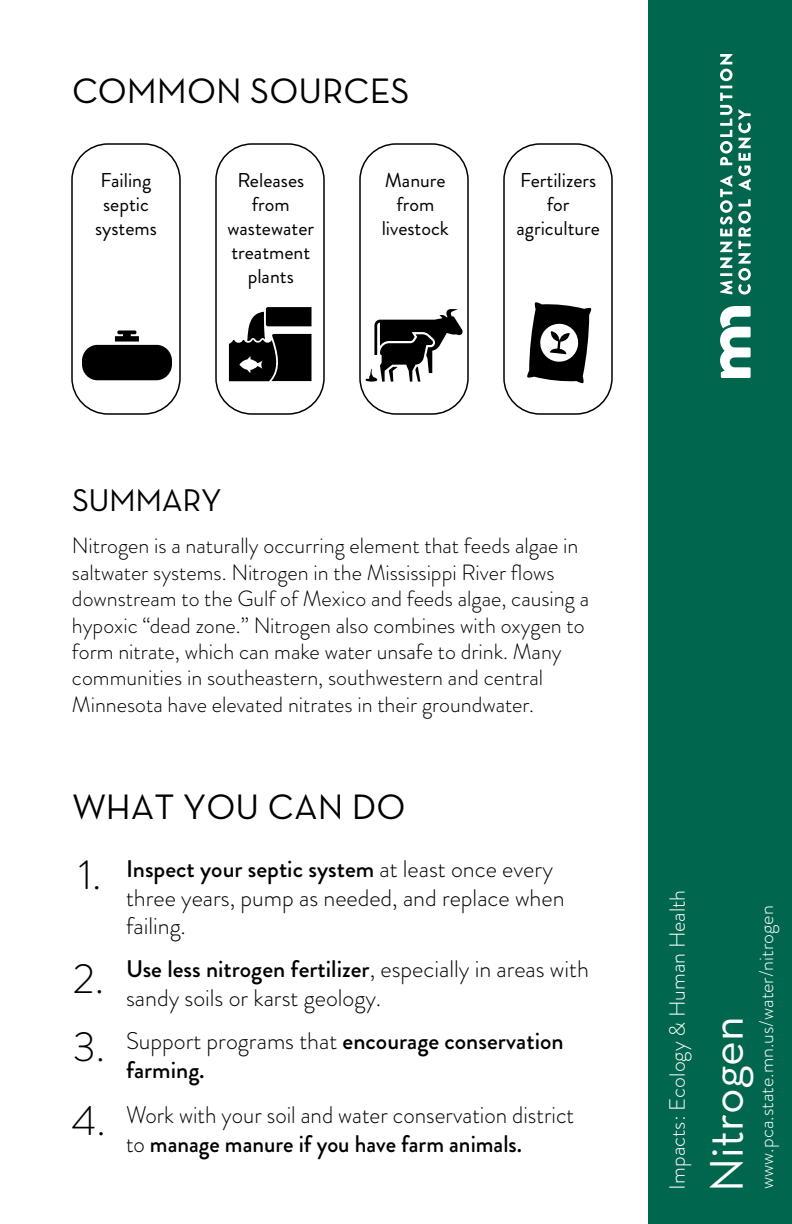
<style>
.page{position:relative;width:792px;height:1224px;background:#fff}
.page>*{position:absolute;margin:0;border:0;box-sizing:border-box;transform-origin:0 0}
.t1{font:48px "Neutra Text";color:#fff}
.t2{font:300 42px/68px "Brandon Grotesque";color:#000}
.t3{font:36px "Neutra Text";color:#000}
.t4{font:32px "Neutra Text";letter-spacing:-.015em;color:#000}
.t5{font:300 24px/28.8px "Brandon Grotesque";color:#000}
.t6{font:300 24px/28.8px "Brandon Grotesque";color:#000;scale:.96 1}
.t7{font:500 24px/28.8px "Brandon Grotesque";color:#000}
.t8{font:300 22px/26.4px "Brandon Grotesque";color:#000}
.t9{font:300 22px "Brandon Grotesque";color:#fff}
.t10{font:20px/24px "Brandon Grotesque";color:#000;text-align:center}
.t11{font:300 20px "Brandon Grotesque";color:#fff}
.s1{font-weight:500}
.s2{font-weight:300}
</style>
<div class="page">
<div style="left:648px;top:0;width:144px;height:1224px;background:#00664d"></div>
<svg style="left:720px;top:306px;width:31px;height:72px"></svg>
<svg style="left:720px;top:54px;width:31px;height:241px"></svg>
<div style="left:82px;top:345px;width:90px;height:35px;background:#000;border-radius:16px"></div>
<svg style="left:115px;top:330px;width:24px;height:12px"></svg>
<div style="left:71px;top:143px;width:110px;height:272px;border:2px solid #000;border-radius:36px"></div>
<svg style="left:229px;top:307px;width:83px;height:74px"></svg>
<div style="left:215px;top:143px;width:110px;height:272px;border:2px solid #000;border-radius:36px"></div>
<svg style="left:365px;top:309px;width:98px;height:73px"></svg>
<div style="left:359px;top:143px;width:110px;height:272px;border:2px solid #000;border-radius:36px"></div>
<svg style="left:527px;top:302px;width:64px;height:81px"></svg>
<div style="left:503px;top:143px;width:110px;height:272px;border:2px solid #000;border-radius:36px"></div>
<h3 class="t3" style="left:72px;top:69px;width:339px">COMMON SOURCES</h3>
<p class="t10" style="left:95px;top:168px;width:63px">Failing septic systems</p>
<p class="t10" style="left:227px;top:168px;width:88px">Releases from wastewater treatment plants</p>
<p class="t10" style="left:382px;top:168px;width:69px">Manure from livestock</p>
<p class="t10" style="left:516px;top:168px;width:85px">Fertilizers for agriculture</p>
<h3 class="t4" style="left:72px;top:481px;width:151px">SUMMARY</h3>
<p class="t8" style="left:72px;top:533px;width:519px">Nitrogen is a naturally occurring element that feeds algae in saltwater systems. Nitrogen in the Mississippi River flows downstream to the Gulf of Mexico and feeds algae, causing a hypoxic “dead zone.” Nitrogen also combines with oxygen to form nitrate, which can make water unsafe to drink. Many communities in southeastern, southwestern and central Minnesota have elevated nitrates in their groundwater.</p>
<h3 class="t3" style="left:72px;top:785px;width:335px">WHAT YOU CAN DO</h3>
<h2 class="t2" style="left:79px;top:841px;width:24px">1.</h2>
<h2 class="t2" style="left:73px;top:945px;width:34px">2.<br>3.</h2>
<h2 class="t2" style="left:72px;top:1087px;width:35px">4.</h2>
<p class="t5" style="left:126px;top:854px;width:440px"><span class="s1">Inspect your septic system</span> at least once every three years, pump as needed, and replace when failing.</p>
<p class="t5" style="left:126px;top:954px;width:464px"><span class="s1">Use less nitrogen fertilizer</span>, especially in areas with sandy soils or karst geology.</p>
<p class="t7" style="left:126px;top:1027px;width:439px"><span class="s2">Support programs that</span> encourage conservation farming.</p>
<p class="t6" style="left:126px;top:1100px;width:468px">Work with your soil and water conservation district to <span class="s1">manage manure if you have farm animals.</span></p>
<p class="t9" style="left:662px;top:1190px;width:301px;rotate:-90deg">Impacts: Ecology &amp; Human Health</p>
<p class="t11" style="left:752px;top:1189px;width:285px;rotate:-90deg">www.pca.state.mn.us/water/nitrogen</p>
<h1 class="t1" style="left:697px;top:1192px;width:177px;rotate:-90deg">Nitrogen</h1>
</div>
